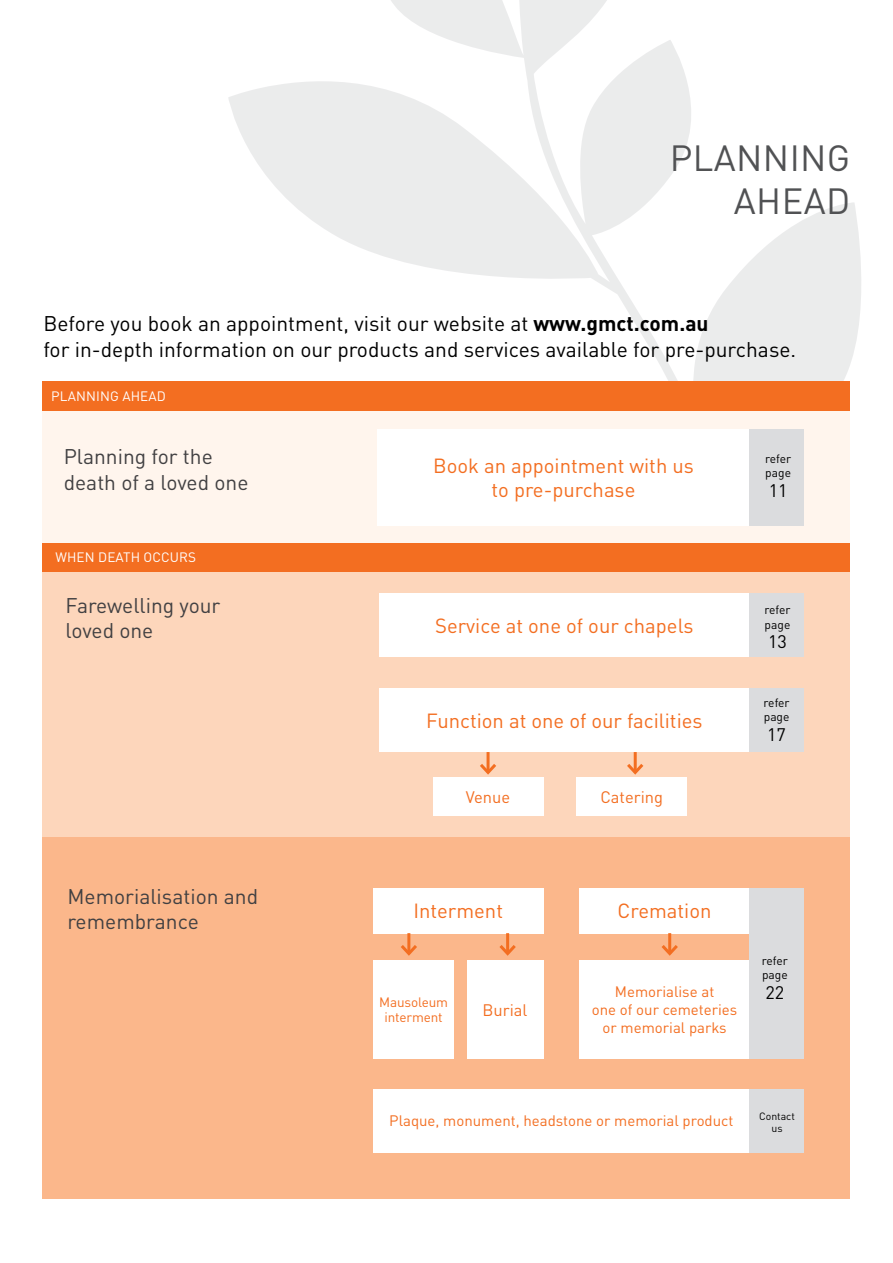
<style>
.page{position:relative;width:893px;height:1263px;background:#fff}
.page>*{position:absolute;margin:0;border:0;box-sizing:border-box;transform-origin:0 0}
.t1{font:36px/43.2px "DINOT";letter-spacing:.01em;color:#515254;text-align:right}
.t2{font:21px/25.2px "DINOT";color:#000}
.t3{font:21px/25.2px "DINOT";color:#414042}
.t4{font:20.25px/24.3px "DINOT";color:#f36e21;text-align:center}
.t5{font:18px "DINOT";color:#000}
.t6{font:16.5px "DINOT";color:#f36e21}
.t7{font:15px/18px "DINOT";color:#f36e21;text-align:center}
.t8{font:13.5px "DINOT";letter-spacing:.01em;color:#fff}
.t9{font:13.5px/15px "DINOT";letter-spacing:-.01em;color:#f36e21;text-align:center}
.t10{font:12px/14.4px "DINOT";color:#000}
.t11{font:10.5px/12.6px "DINOT";color:#000;text-align:center}
.s1{font-family:"DIN";font-weight:700}
</style>
<div class="page">
<svg style="left:228px;top:0;width:633px;height:381px"></svg>
<div style="left:43px;top:381px;width:807px;height:30px;background:#f36e21"></div>
<div style="left:43px;top:538px;width:807px;height:38px;background:#f36e21"></div>
<div style="left:43px;top:572px;width:807px;height:334px;background:#fdd6bb"></div>
<div style="left:43px;top:411px;width:807px;height:132px;background:#fff5ed"></div>
<div style="left:43px;top:838px;width:807px;height:361px;background:#fbb78b"></div>
<div style="left:377px;top:429px;width:373px;height:96px;background:#fff"></div>
<div style="left:379px;top:593px;width:371px;height:63px;background:#fff"></div>
<div style="left:379px;top:689px;width:371px;height:63px;background:#fff"></div>
<div style="left:373px;top:1089px;width:377px;height:63px;background:#fff"></div>
<div style="left:467px;top:960px;width:76px;height:98px;background:#fff"></div>
<div style="left:577px;top:777px;width:110px;height:39px;background:#fff"></div>
<div style="left:433px;top:777px;width:110px;height:39px;background:#fff"></div>
<div style="left:373px;top:960px;width:81px;height:98px;background:#fff"></div>
<div style="left:579px;top:960px;width:171px;height:98px;background:#fff"></div>
<div style="left:373px;top:888px;width:170px;height:45px;background:#fff"></div>
<div style="left:579px;top:888px;width:171px;height:45px;background:#fff"></div>
<hr style="left:407px;top:933px;width:3px;height:20px;background:#f36e21">
<svg style="left:401px;top:942px;width:16px;height:14px"></svg>
<hr style="left:506px;top:933px;width:3px;height:20px;background:#f36e21">
<svg style="left:499px;top:942px;width:17px;height:14px"></svg>
<hr style="left:487px;top:752px;width:3px;height:20px;background:#f36e21">
<svg style="left:480px;top:761px;width:16px;height:14px"></svg>
<hr style="left:634px;top:752px;width:3px;height:20px;background:#f36e21">
<svg style="left:627px;top:761px;width:17px;height:14px"></svg>
<hr style="left:668px;top:933px;width:3px;height:20px;background:#f36e21">
<svg style="left:661px;top:942px;width:17px;height:14px"></svg>
<div style="left:750px;top:593px;width:54px;height:63px;background:#dbdcde"></div>
<div style="left:750px;top:689px;width:54px;height:63px;background:#dbdcde"></div>
<div style="left:750px;top:429px;width:54px;height:96px;background:#dbdcde"></div>
<div style="left:749px;top:1089px;width:54px;height:63px;background:#dbdcde"></div>
<div style="left:750px;top:888px;width:54px;height:170px;background:#dbdcde"></div>
<h1 class="t1" style="left:670px;top:136px;width:182px">PLANNING<br>AHEAD</h1>
<p class="t2" style="left:43px;top:311px;width:754px">Before you book an appointment, visit our website at <span class="s1">www.gmct.com.au<br></span>for in-depth information on our products and services available for pre-purchase.</p>
<p class="t8" style="left:51px;top:387px;width:116px">PLANNING AHEAD</p>
<p class="t3" style="left:64px;top:444px;width:186px">Planning for the death of a loved one</p>
<p class="t8" style="left:55px;top:549px;width:142px">WHEN DEATH OCCURS</p>
<p class="t3" style="left:65px;top:592px;width:156px">Farewelling your loved one</p>
<p class="t3" style="left:67px;top:883px;width:192px">Memorialisation and remembrance</p>
<p class="t4" style="left:433px;top:453px;width:262px">Book an appointment with us to pre-purchase</p>
<p class="t10" style="left:765px;top:451px;width:28px">refer page</p>
<p class="t5" style="left:769px;top:479px;width:20px">11</p>
<p class="t4" style="left:435px;top:613px;width:260px">Service at one of our chapels</p>
<p class="t4" style="left:426px;top:708px;width:278px">Function at one of our facilities</p>
<p class="t6" style="left:466px;top:786px;width:46px">Venue</p>
<p class="t6" style="left:600px;top:786px;width:64px">Catering</p>
<p class="t10" style="left:764px;top:602px;width:28px">refer page</p>
<p class="t5" style="left:768px;top:630px;width:20px">13</p>
<p class="t10" style="left:764px;top:695px;width:28px">refer page</p>
<p class="t5" style="left:767px;top:723px;width:20px">17</p>
<p class="t4" style="left:413px;top:898px;width:91px">Interment</p>
<p class="t4" style="left:618px;top:898px;width:95px">Cremation</p>
<p class="t9" style="left:379px;top:994px;width:70px">Mausoleum interment</p>
<p class="t7" style="left:592px;top:982px;width:147px">Memorialise at<br>one of our cemeteries or memorial parks</p>
<p class="t6" style="left:483px;top:999px;width:46px">Burial</p>
<p class="t10" style="left:762px;top:953px;width:28px">refer page</p>
<p class="t5" style="left:765px;top:981px;width:20px">22</p>
<p class="t7" style="left:389px;top:1112px;width:346px">Plaque, monument, headstone or memorial product</p>
<p class="t11" style="left:759px;top:1109px;width:37px">Contact us</p>
</div>
